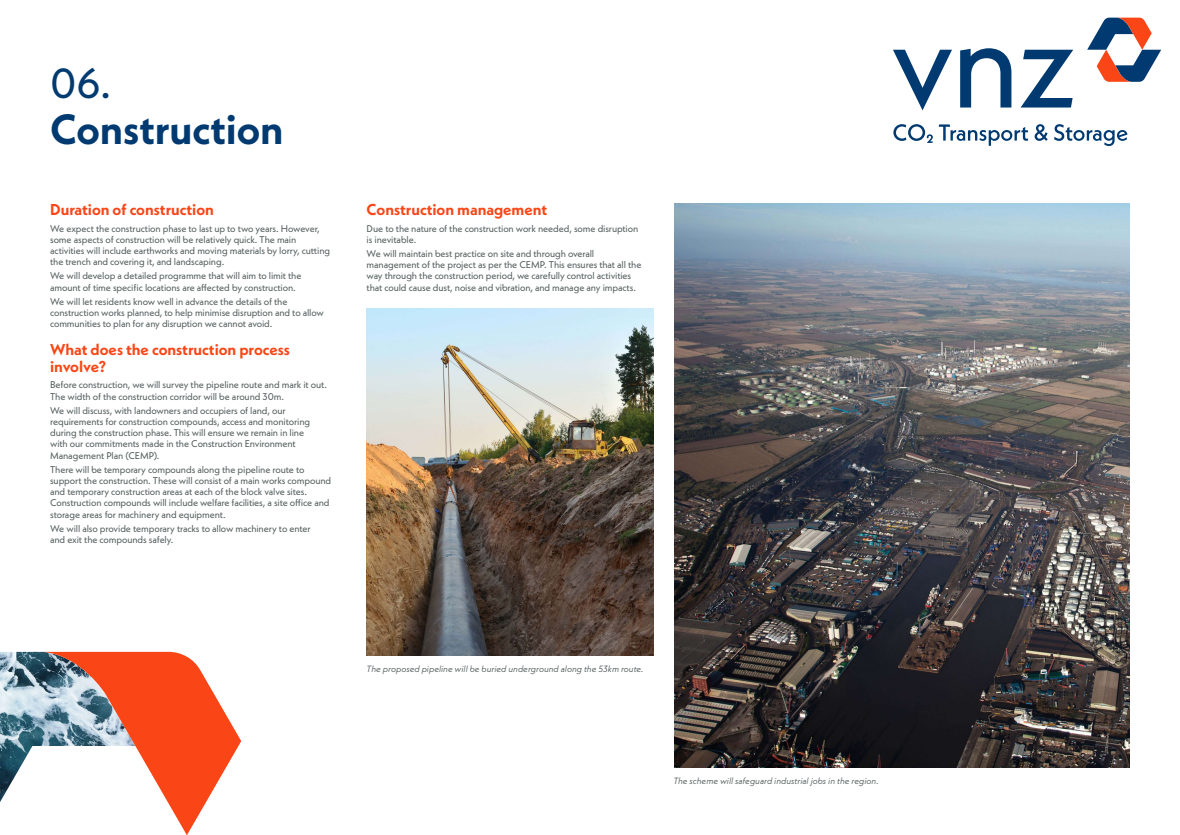
<style>
.page{position:relative;width:1180px;height:835px;background:#fff}
.page>*{position:absolute;margin:0;border:0;box-sizing:border-box;transform-origin:0 0}
.t1{font:700 42px "Neue Kabel";color:#003a70}
.t2{font:42px "Neue Kabel";color:#003a70}
.t3{font:700 15.75px/17.5px "Neue Kabel";color:#fa4616}
.t4{font:9.8px/11.2px "Neue Kabel";letter-spacing:-.015em;color:#565f5f}
.t5{font:italic 9.1px "Neue Kabel";color:#565f5f}
</style>
<div class="page">
<img style="left:674px;top:203px;width:456px;height:564px">
<img style="left:367px;top:309px;width:286px;height:346px">
<svg style="left:893px;top:50px;width:59px;height:60px"></svg>
<svg style="left:960px;top:48px;width:51px;height:59px"></svg>
<svg style="left:1021px;top:50px;width:52px;height:57px"></svg>
<svg style="left:893px;top:124px;width:135px;height:22px"></svg>
<svg style="left:1034px;top:124px;width:13px;height:17px"></svg>
<svg style="left:1054px;top:124px;width:73px;height:22px"></svg>
<svg style="left:1087px;top:18px;width:74px;height:64px"></svg>
<img style="left:0;top:651px;width:43px;height:151px">
<svg style="left:43px;top:651px;width:198px;height:183px"></svg>
<h1 class="t2" style="left:50px;top:56px;width:63px">06.</h1>
<h1 class="t1" style="left:50px;top:102px;width:235px">Construction</h1>
<h2 class="t3" style="left:50px;top:201px;width:165px">Duration of construction</h2>
<p class="t4" style="left:50px;top:222px;width:282px">We expect the construction phase to last up to two years. However, some aspects of construction will be relatively quick. The main activities will include earthworks and moving materials by lorry, cutting the trench and covering it, and landscaping.</p>
<p class="t4" style="left:50px;top:270px;width:253px">We will develop a detailed programme that will aim to limit the amount of time specific locations are affected by construction.</p>
<p class="t4" style="left:50px;top:295px;width:275px">We will let residents know well in advance the details of the construction works planned, to help minimise disruption and to allow communities to plan for any disruption we cannot avoid.</p>
<h2 class="t3" style="left:50px;top:340px;width:241px">What does the construction process involve?</h2>
<p class="t4" style="left:50px;top:379px;width:278px">Before construction, we will survey the pipeline route and mark it out.<br>The width of the construction corridor will be around 30m.</p>
<p class="t4" style="left:50px;top:404px;width:262px">We will discuss, with landowners and occupiers of land, our requirements for construction compounds, access and monitoring during the construction phase. This will ensure we remain in line with our commitments made in the Construction Environment Management Plan (CEMP).</p>
<p class="t4" style="left:50px;top:463px;width:283px">There will be temporary compounds along the pipeline route to support the construction. These will consist of a main works compound and temporary construction areas at each of the block valve sites.<br>Construction compounds will include welfare facilities, a site office and storage areas for machinery and equipment.</p>
<p class="t4" style="left:50px;top:522px;width:262px">We will also provide temporary tracks to allow machinery to enter and exit the compounds safely.</p>
<h2 class="t3" style="left:367px;top:201px;width:182px">Construction management</h2>
<p class="t4" style="left:367px;top:222px;width:273px">Due to the nature of the construction work needed, some disruption is inevitable.</p>
<p class="t4" style="left:367px;top:248px;width:276px">We will maintain best practice on site and through overall management of the project as per the CEMP. This ensures that all the way through the construction period, we carefully control activities that could cause dust, noise and vibration, and manage any impacts.</p>
<p class="t5" style="left:367px;top:663px;width:278px">The proposed pipeline will be buried underground along the 53km route.</p>
<p class="t5" style="left:673px;top:775px;width:207px">The scheme will safeguard industrial jobs in the region.</p>
</div>
